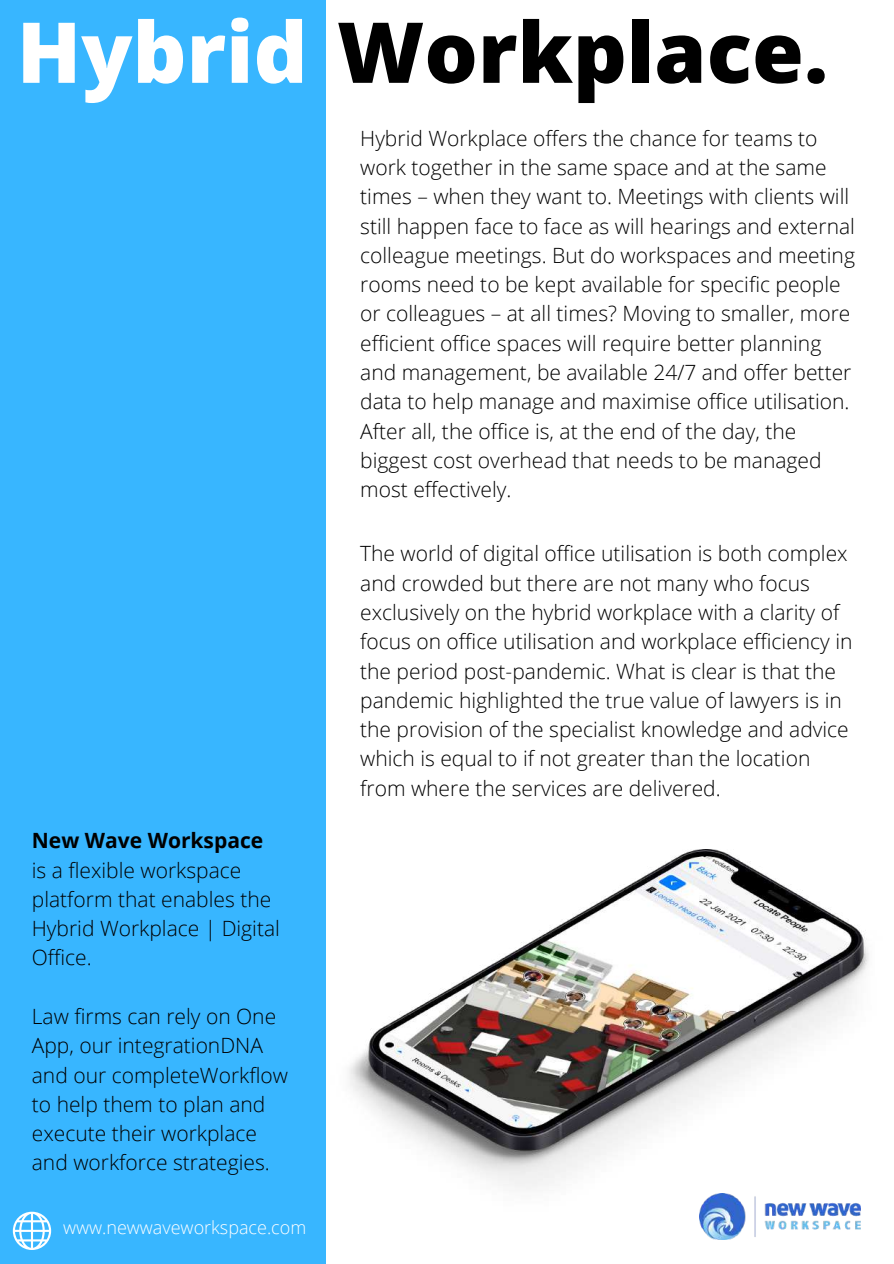
<style>
.page{position:relative;width:894px;height:1264px;background:#fff}
.page>*{position:absolute;margin:0;border:0;box-sizing:border-box;transform-origin:0 0}
.t1{font:800 84px "Open Sans";color:#000}
.t2{font:300 21px/29.2px "Open Sans";color:#000}
.t3{font:700 21px "Open Sans";color:#000}
.t4{font:300 18px "Open Sans";color:#fff}
.s1{color:#fff}
</style>
<div class="page">
<img style="left:325px;top:849px;width:544px;height:414px">
<img style="left:699px;top:1193px;width:161px;height:46px">
<div style="left:0;top:0;width:325px;height:1263px;background:#38b6ff"></div>
<svg style="left:13px;top:1211px;width:38px;height:38px"></svg>
<h1 class="t1" style="left:17px;top:-7px;width:812px"><span class="s1">Hybrid</span> Workplace.</h1>
<p class="t2" style="left:360px;top:123px;width:496px">Hybrid Workplace offers the chance for teams to work together in the same space and at the same times – when they want to. Meetings with clients will still happen face to face as will hearings and external colleague meetings. But do workspaces and meeting rooms need to be kept available for specific people or colleagues – at all times? Moving to smaller, more efficient office spaces will require better planning and management, be available 24/7 and offer better data to help manage and maximise office utilisation.<br>After all, the office is, at the end of the day, the biggest cost overhead that needs to be managed most effectively.</p>
<p class="t3" style="left:32px;top:825px;width:233px">New Wave Workspace</p>
<p class="t2" style="left:32px;top:854px;width:249px">is a flexible workspace platform that enables the<br>Hybrid Workplace | Digital<br>Office.</p>
<p class="t2" style="left:32px;top:1001px;width:257px">Law firms can rely on One<br>App, our integrationDNA and our completeWorkflow to help them to plan and execute their workplace and workforce strategies.</p>
<p class="t4" style="left:63px;top:1214px;width:245px">www.newwaveworkspace.com</p>
<p class="t2" style="left:360px;top:538px;width:493px">The world of digital office utilisation is both complex and crowded but there are not many who focus exclusively on the hybrid workplace with a clarity of focus on office utilisation and workplace efficiency in the period post-pandemic. What is clear is that the pandemic highlighted the true value of lawyers is in the provision of the specialist knowledge and advice which is equal to if not greater than the location from where the services are delivered.</p>
</div>
